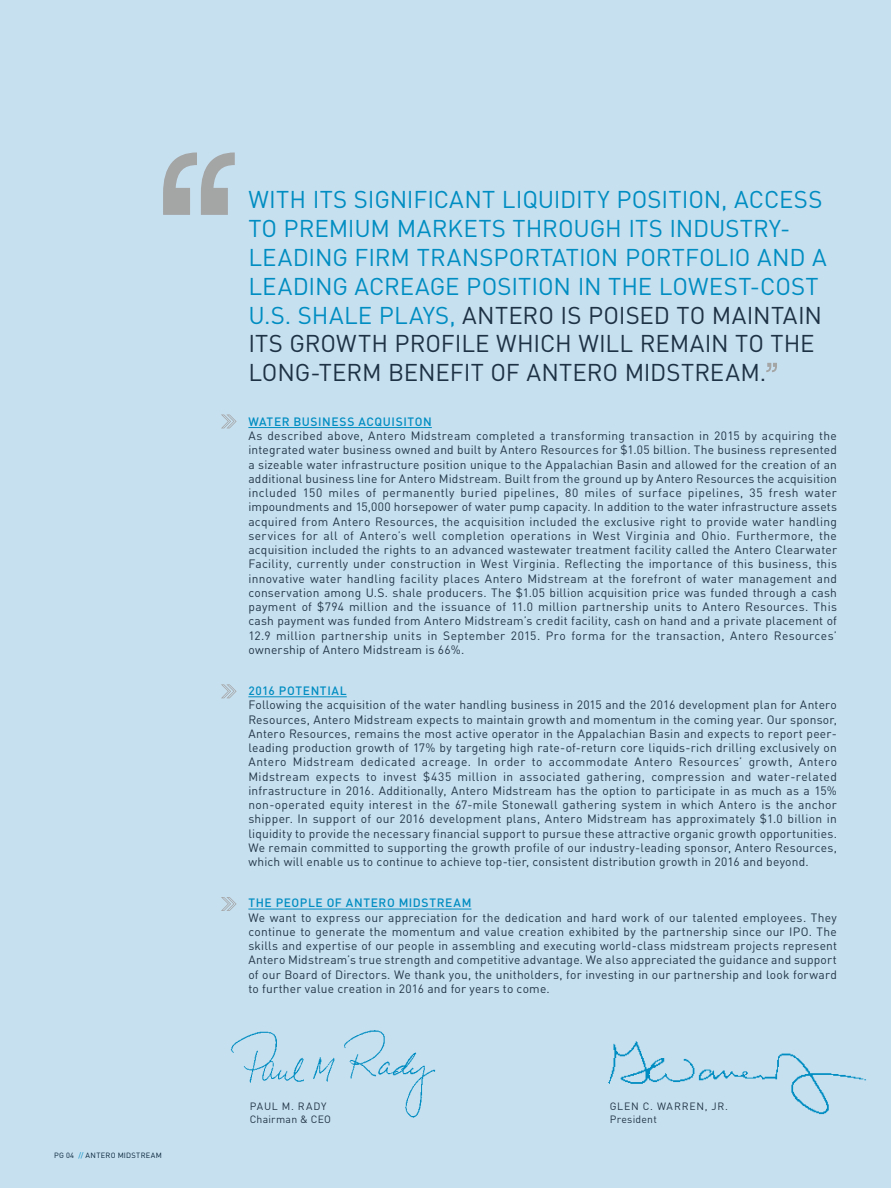
<style>
.page{position:relative;width:891px;height:1188px;background:#c7e0f0}
.page>*{position:absolute;margin:0;border:0;box-sizing:border-box;transform-origin:0 0}
.t1{font:24px/28.8px "DIN";color:#008dc1}
.t2{font:12px/14.2px "DIN";letter-spacing:.015em;color:#223748;text-align:justify}
.t3{font:500 12px "DIN";letter-spacing:.05em;color:#008dc1}
.t4{font:10.5px "DIN";letter-spacing:.035em;color:#223748}
.t5{font:10.5px "DIN";letter-spacing:.075em;color:#223748}
.t6{font:10.5px "DIN";letter-spacing:.07em;color:#223748}
.t7{font:7.5px "DIN";letter-spacing:.04em;color:#042236}
.s1{color:#008dc1}
.s2{color:#1d3244}
</style>
<div class="page">
<svg style="left:766px;top:363px;width:11px;height:9px"></svg>
<svg style="left:163px;top:152px;width:72px;height:63px"></svg>
<hr style="left:248px;top:427px;width:184px;height:1px;background:#008dc1">
<hr style="left:248px;top:696px;width:99px;height:1px;background:#008dc1">
<hr style="left:248px;top:909px;width:223px;height:1px;background:#008dc1">
<svg style="left:221px;top:415px;width:16px;height:13px"></svg>
<svg style="left:221px;top:684px;width:16px;height:14px"></svg>
<svg style="left:221px;top:897px;width:16px;height:14px"></svg>
<img style="left:608px;top:1041px;width:259px;height:74px">
<img style="left:230px;top:1030px;width:206px;height:88px">
<p class="t7" style="left:54px;top:1151px;width:110px">PG 04 <span class="s1">//</span> ANTERO MIDSTREAM</p>
<p class="t1" style="left:248px;top:185px;width:580px">WITH ITS SIGNIFICANT LIQUIDITY POSITION, ACCESS TO PREMIUM MARKETS THROUGH ITS INDUSTRY-LEADING FIRM TRANSPORTATION PORTFOLIO AND A LEADING ACREAGE POSITION IN THE LOWEST-COST U.S. SHALE PLAYS, <span class="s2">ANTERO IS POISED TO MAINTAIN ITS GROWTH PROFILE WHICH WILL REMAIN TO THE LONG-TERM BENEFIT OF ANTERO MIDSTREAM.</span></p>
<p class="t3" style="left:248px;top:414px;width:185px">WATER BUSINESS ACQUISITON</p>
<p class="t2" style="left:248px;top:428px;width:590px">As described above, Antero Midstream completed a transforming transaction in 2015 by acquiring the integrated water business owned and built by Antero Resources for $1.05 billion. The business represented a sizeable water infrastructure position unique to the Appalachian Basin and allowed for the creation of an additional business line for Antero Midstream. Built from the ground up by Antero Resources the acquisition included 150 miles of permanently buried pipelines, 80 miles of surface pipelines, 35 fresh water impoundments and 15,000 horsepower of water pump capacity. In addition to the water infrastructure assets acquired from Antero Resources, the acquisition included the exclusive right to provide water handling services for all of Antero’s well completion operations in West Virginia and Ohio. Furthermore, the acquisition included the rights to an advanced wastewater treatment facility called the Antero Clearwater Facility, currently under construction in West Virginia. Reflecting the importance of this business, this innovative water handling facility places Antero Midstream at the forefront of water management and conservation among U.S. shale producers. The $1.05 billion acquisition price was funded through a cash payment of $794 million and the issuance of 11.0 million partnership units to Antero Resources. This cash payment was funded from Antero Midstream’s credit facility, cash on hand and a private placement of 12.9 million partnership units in September 2015. Pro forma for the transaction, Antero Resources’ ownership of Antero Midstream is 66%.</p>
<p class="t3" style="left:248px;top:683px;width:100px">2016 POTENTIAL</p>
<p class="t2" style="left:248px;top:698px;width:590px">Following the acquisition of the water handling business in 2015 and the 2016 development plan for Antero Resources, Antero Midstream expects to maintain growth and momentum in the coming year. Our sponsor, Antero Resources, remains the most active operator in the Appalachian Basin and expects to report peer&shy;leading production growth of 17% by targeting high rate-of-return core liquids-rich drilling exclusively on Antero Midstream dedicated acreage. In order to accommodate Antero Resources’ growth, Antero Midstream expects to invest $435 million in associated gathering, compression and water-related infrastructure in 2016. Additionally, Antero Midstream has the option to participate in as much as a 15% non-operated equity interest in the 67-mile Stonewall gathering system in which Antero is the anchor shipper. In support of our 2016 development plans, Antero Midstream has approximately $1.0 billion in liquidity to provide the necessary financial support to pursue these attractive organic growth opportunities.<br>We remain committed to supporting the growth profile of our industry-leading sponsor, Antero Resources, which will enable us to continue to achieve top-tier, consistent distribution growth in 2016 and beyond.</p>
<p class="t3" style="left:248px;top:895px;width:225px">THE PEOPLE OF ANTERO MIDSTREAM</p>
<p class="t2" style="left:248px;top:910px;width:590px">We want to express our appreciation for the dedication and hard work of our talented employees. They continue to generate the momentum and value creation exhibited by the partnership since our IPO. The skills and expertise of our people in assembling and executing world-class midstream projects represent Antero Midstream’s true strength and competitive advantage. We also appreciated the guidance and support of our Board of Directors. We thank you, the unitholders, for investing in our partnership and look forward to further value creation in 2016 and for years to come.</p>
<p class="t6" style="left:250px;top:1099px;width:78px">PAUL M. RADY</p>
<p class="t4" style="left:250px;top:1113px;width:83px">Chairman &amp; CEO</p>
<p class="t5" style="left:610px;top:1099px;width:120px">GLEN C. WARREN, JR.</p>
<p class="t4" style="left:610px;top:1113px;width:49px">President</p>
</div>
